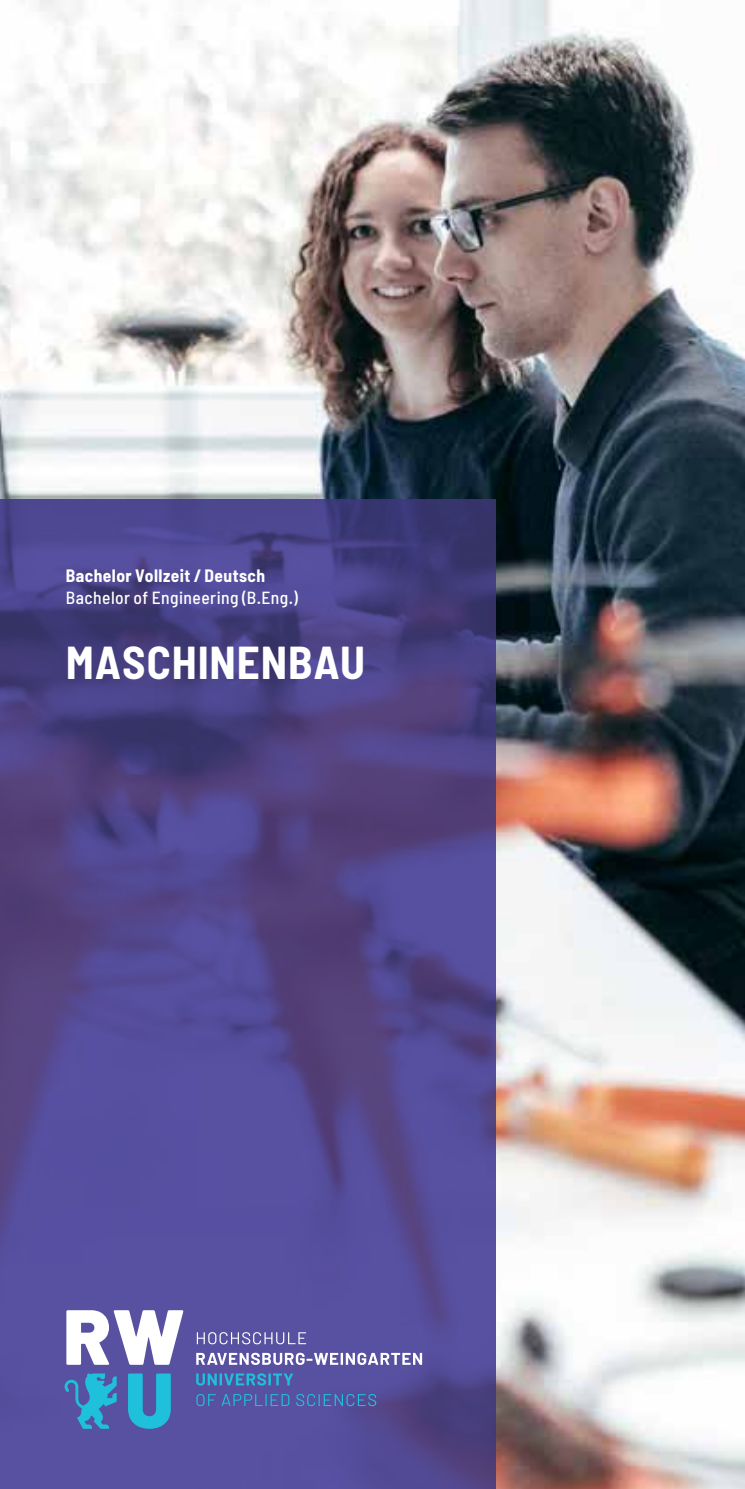
<style>
.page{position:relative;width:745px;height:1489px;background:#fff}
.page>*{position:absolute;margin:0;border:0;box-sizing:border-box;transform-origin:0 0}
.t1{font:700 semi-condensed 45px "Barlow";letter-spacing:.02em;color:#fff}
.t2{font:500 semi-condensed 17.5px "Barlow";letter-spacing:.025em;color:#fff}
.t3{font:700 semi-condensed 17.5px "Barlow";letter-spacing:.025em;color:#fff}
</style>
<div class="page">
<img style="left:0;top:0;width:744px;height:1488px">
<svg style="left:0;top:499px;width:495px;height:989px;background:#51478e"></svg>
<svg style="left:197px;top:1331px;width:109px;height:13px"></svg>
<svg style="left:196px;top:1352px;width:226px;height:12px"></svg>
<svg style="left:196px;top:1373px;width:97px;height:12px"></svg>
<svg style="left:196px;top:1393px;width:93px;height:12px"></svg>
<svg style="left:296px;top:1393px;width:80px;height:12px"></svg>
<svg style="left:66px;top:1310px;width:117px;height:54px"></svg>
<svg style="left:128px;top:1373px;width:43px;height:55px;background:#309dc9"></svg>
<svg style="left:64px;top:1373px;width:53px;height:55px;background:#3e81ba"></svg>
<p class="t3" style="left:66px;top:564px;width:201px">Bachelor Vollzeit / Deutsch</p>
<p class="t2" style="left:66px;top:587px;width:233px">Bachelor of Engineering (B.Eng.)</p>
<h1 class="t1" style="left:66px;top:635px;width:301px">MASCHINENBAU</h1>
</div>
